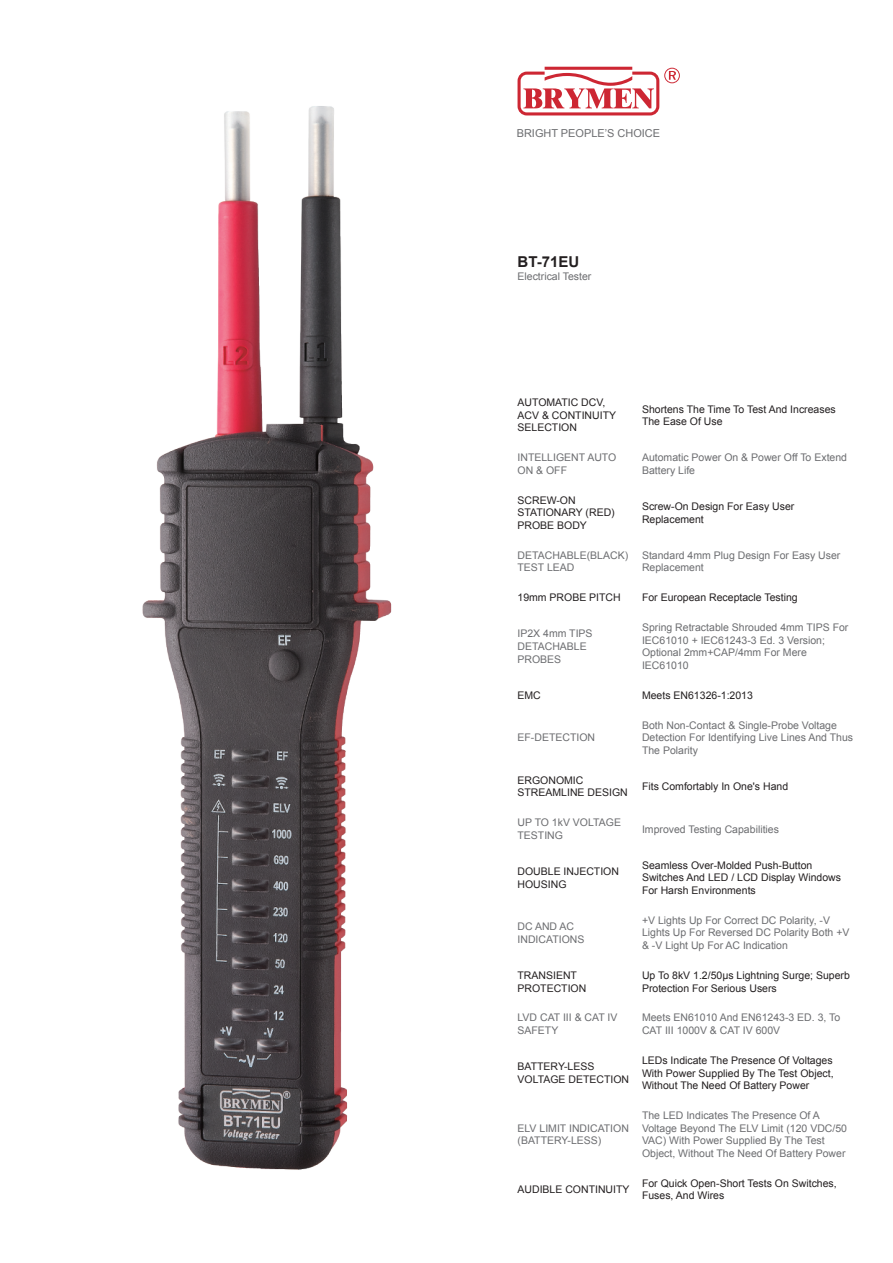
<style>
.page{position:relative;width:893px;height:1263px;background:#fff}
.page>*{position:absolute;margin:0;border:0;box-sizing:border-box;transform-origin:0 0}
.t1{font:700 15px "Arial";color:#231f20}
.t2{font:10.95px "Arial";color:#6c6d70}
.t3{font:10.5px/12.6px "Arial";color:#6c6d70}
.t4{font:10.5px/12.6px "Arial";color:#231f20}
</style>
<div class="page">
<svg style="left:518px;top:67px;width:162px;height:48px"></svg>
<img style="left:142px;top:106px;width:250px;height:1064px">
<p class="t2" style="left:517px;top:126px;width:145px">BRIGHT PEOPLE’S CHOICE</p>
<h1 class="t1" style="left:518px;top:252px;width:63px">BT-71EU</h1>
<p class="t3" style="left:518px;top:270px;width:75px">Electrical Tester</p>
<p class="t4" style="left:518px;top:396px;width:100px">AUTOMATIC DCV,<br>ACV &amp; CONTINUITY<br>SELECTION</p>
<p class="t4" style="left:642px;top:403px;width:195px">Shortens The Time To Test And Increases<br>The Ease Of Use</p>
<p class="t3" style="left:518px;top:451px;width:100px">INTELLIGENT AUTO<br>ON &amp; OFF</p>
<p class="t3" style="left:642px;top:451px;width:207px">Automatic Power On &amp; Power Off To Extend<br>Battery Life</p>
<p class="t4" style="left:518px;top:494px;width:99px">SCREW-ON<br>STATIONARY (RED)<br>PROBE BODY</p>
<p class="t4" style="left:642px;top:500px;width:154px">Screw-On Design For Easy User<br>Replacement</p>
<p class="t3" style="left:518px;top:549px;width:112px">DETACHABLE(BLACK)<br>TEST LEAD</p>
<p class="t3" style="left:642px;top:549px;width:200px">Standard 4mm Plug Design For Easy User<br>Replacement</p>
<p class="t4" style="left:518px;top:591px;width:105px">19mm PROBE PITCH</p>
<p class="t4" style="left:642px;top:591px;width:157px">For European Receptacle Testing</p>
<p class="t3" style="left:518px;top:628px;width:77px">IP2X 4mm TIPS<br>DETACHABLE<br>PROBES</p>
<p class="t3" style="left:642px;top:621px;width:208px">Spring Retractable Shrouded 4mm TIPS For<br>IEC61010 + IEC61243-3 Ed. 3 Version;<br>Optional 2mm+CAP/4mm For Mere<br>IEC61010</p>
<p class="t4" style="left:518px;top:689px;width:25px">EMC</p>
<p class="t4" style="left:642px;top:689px;width:112px">Meets EN61326-1:2013</p>
<p class="t3" style="left:518px;top:731px;width:79px">EF-DETECTION</p>
<p class="t3" style="left:642px;top:719px;width:213px">Both Non-Contact &amp; Single-Probe Voltage<br>Detection For Identifying Live Lines And Thus<br>The Polarity</p>
<p class="t4" style="left:518px;top:774px;width:112px">ERGONOMIC<br>STREAMLINE DESIGN</p>
<p class="t4" style="left:642px;top:780px;width:148px">Fits Comfortably In One's Hand</p>
<p class="t3" style="left:518px;top:816px;width:105px">UP TO 1kV VOLTAGE<br>TESTING</p>
<p class="t3" style="left:642px;top:823px;width:138px">Improved Testing Capabilities</p>
<p class="t4" style="left:518px;top:865px;width:103px">DOUBLE INJECTION<br>HOUSING</p>
<p class="t4" style="left:642px;top:859px;width:200px">Seamless Over-Molded Push-Button<br>Switches And LED / LCD Display Windows<br>For Harsh Environments</p>
<p class="t3" style="left:518px;top:920px;width:68px">DC AND AC<br>INDICATIONS</p>
<p class="t3" style="left:642px;top:914px;width:209px">+V Lights Up For Correct DC Polarity, -V<br>Lights Up For Reversed DC Polarity Both +V &amp; -V Light Up For AC Indication</p>
<p class="t4" style="left:518px;top:969px;width:70px">TRANSIENT<br>PROTECTION</p>
<p class="t4" style="left:642px;top:969px;width:209px">Up To 8kV 1.2/50μs Lightning Surge; Superb<br>Protection For Serious Users</p>
<p class="t3" style="left:518px;top:1011px;width:101px">LVD CAT III &amp; CAT IV<br>SAFETY</p>
<p class="t3" style="left:642px;top:1011px;width:200px">Meets EN61010 And EN61243-3 ED. 3, To<br>CAT III 1000V &amp; CAT IV 600V</p>
<p class="t4" style="left:518px;top:1060px;width:113px">BATTERY-LESS<br>VOLTAGE DETECTION</p>
<p class="t4" style="left:642px;top:1054px;width:193px;text-align:justify">LEDs Indicate The Presence Of Voltages With Power Supplied By The Test Object, Without The Need Of Battery Power</p>
<p class="t3" style="left:518px;top:1122px;width:113px">ELV LIMIT INDICATION (BATTERY-LESS)</p>
<p class="t3" style="left:642px;top:1109px;width:207px">The LED Indicates The Presence Of A Voltage Beyond The ELV Limit (120 VDC/50<br>VAC) With Power Supplied By The Test Object, Without The Need Of Battery Power</p>
<p class="t4" style="left:518px;top:1183px;width:114px">AUDIBLE CONTINUITY</p>
<p class="t4" style="left:642px;top:1177px;width:196px">For Quick Open-Short Tests On Switches,<br>Fuses, And Wires</p>
</div>
